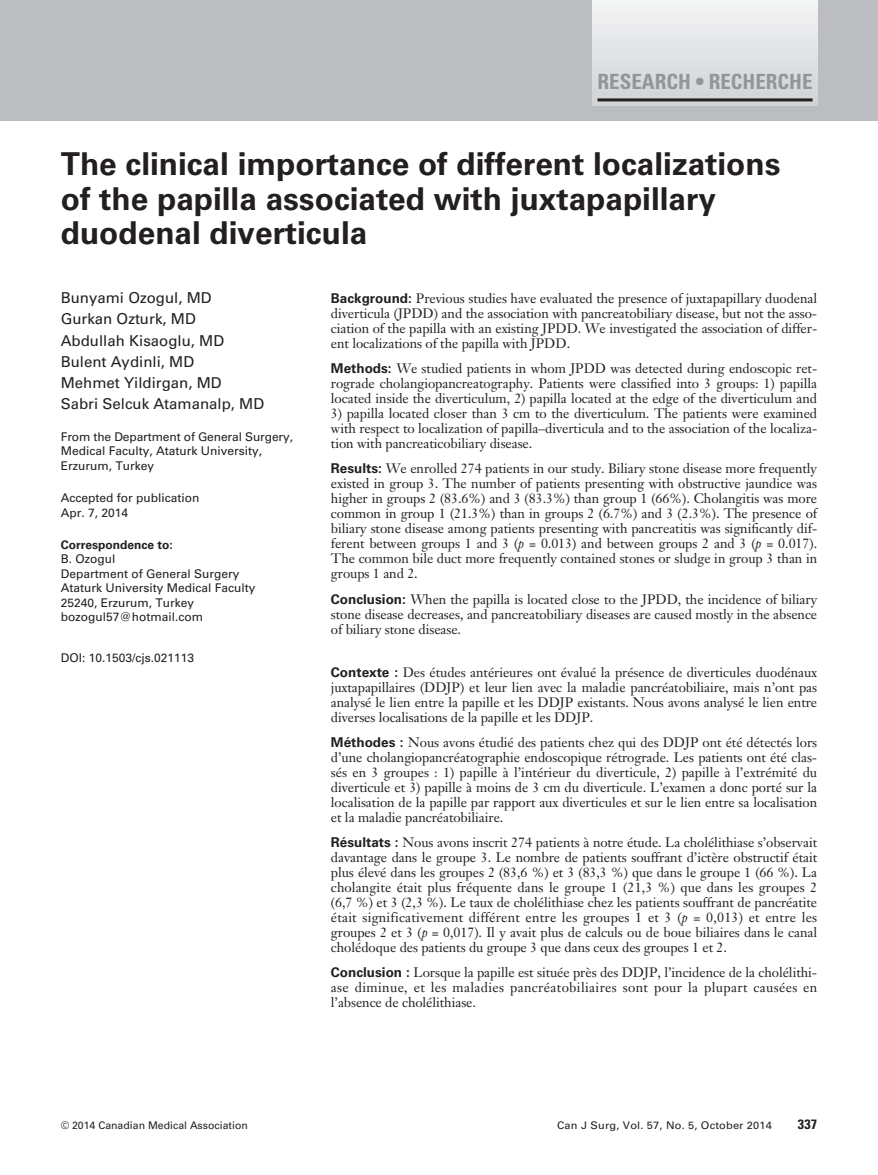
<style>
.page{position:relative;width:878px;height:1175px;background:#fff}
.page>*{position:absolute;margin:0;border:0;box-sizing:border-box;transform-origin:0 0}
.t1{font:700 31.5px/34.5px "Univers LT Std";color:#231f20}
.t2{font:700 condensed 21px "Univers LT Std";color:#939598}
.t3{font:15px/21px "Univers LT Std";color:#231f20}
.t4{font:13.5px/15px "Janson Text LT Std";letter-spacing:-.005em;color:#231f20;text-align:justify}
.t5{font:700 condensed 13.5px "Univers LT Std";color:#231f20;scale:1.05 1}
.t6{font:12px/14.4px "Univers LT Std";color:#231f20}
.t7{font:700 12px "Univers LT Std";color:#231f20}
.t8{font:10.5px "Univers LT Std";color:#231f20;scale:1.05 1}
.t9{font:10.5px "Univers LT Std";color:#231f20}
.s1{font-family:"Univers LT Std";font-weight:700}
.s2{font-style:italic}
</style>
<div class="page">
<div style="left:0;top:0;width:878px;height:120px;background:#bcbdc0"></div>
<div style="left:593px;top:0;width:224px;height:106px;background:linear-gradient(to bottom,#f4f4f5,#d1d2d5)"></div>
<hr style="left:597px;top:98px;width:215px;height:3px;background:#231f20">
<h2 class="t2" style="left:597px;top:69px;width:216px">RESEARCH • RECHERCHE</h2>
<h1 class="t1" style="left:61px;top:147px;width:721px">The clinical importance of different localizations of the papilla associated with juxtapapillary duodenal diverticula</h1>
<p class="t3" style="left:61px;top:288px;width:205px">Bunyami Ozogul, MD<br>Gurkan Ozturk, MD<br>Abdullah Kisaoglu, MD<br>Bulent Aydinli, MD<br>Mehmet Yildirgan, MD<br>Sabri Selcuk Atamanalp, MD</p>
<p class="t6" style="left:61px;top:429px;width:234px">From the Department of General Surgery,<br>Medical Faculty, Ataturk University,<br>Erzurum, Turkey</p>
<p class="t6" style="left:61px;top:491px;width:140px">Accepted for publication<br>Apr. 7, 2014</p>
<p class="t7" style="left:61px;top:538px;width:114px">Correspondence to:</p>
<p class="t6" style="left:61px;top:552px;width:196px">B. Ozogul<br>Department of General Surgery<br>Ataturk University Medical Faculty<br>25240, Erzurum, Turkey bozogul57@hotmail.com</p>
<p class="t6" style="left:61px;top:650px;width:135px">DOI: 10.1503/cjs.021113</p>
<p class="t4" style="left:331px;top:290px;width:488px"><span class="s1">Background:</span> Previous studies have evaluated the presence of juxtapapillary duodenal diverticula (JPDD) and the association with pancreatobiliary disease, but not the asso&shy;ciation of the papilla with an existing JPDD. We investigated the association of differ&shy;ent localizations of the papilla with JPDD.</p>
<p class="t4" style="left:331px;top:361px;width:488px"><span class="s1">Methods:</span> We studied patients in whom JPDD was detected during endoscopic ret&shy;rograde cholangiopancreatography. Patients were classified into 3 groups: 1) papilla located inside the diverticulum, 2) papilla located at the edge of the diverticulum and</p>
<p class="t4" style="left:331px;top:406px;width:488px">3) papilla located closer than 3 cm to the diverticulum. The patients were examined with respect to localization of papilla–diverticula and to the association of the localiza&shy;tion with pancreaticobiliary disease.</p>
<p class="t4" style="left:331px;top:461px;width:488px"><span class="s1">Results:</span> We enrolled 274 patients in our study. Biliary stone disease more frequently existed in group 3. The number of patients presenting with obstructive jaundice was higher in groups 2 (83.6%) and 3 (83.3%) than group 1 (66%). Cholangitis was more common in group 1 (21.3%) than in groups 2 (6.7%) and 3 (2.3%). The presence of biliary stone disease among patients presenting with pancreatitis was significantly dif&shy;ferent between groups 1 and 3 (<span class="s2">p</span> = 0.013) and between groups 2 and 3 (<span class="s2">p</span> = 0.017).<br>The common bile duct more frequently contained stones or sludge in group 3 than in groups 1 and 2.</p>
<p class="t4" style="left:331px;top:591px;width:487px"><span class="s1">Conclusion:</span> When the papilla is located close to the JPDD, the incidence of biliary stone disease decreases, and pancreatobiliary diseases are caused mostly in the absence of biliary stone disease.</p>
<p class="t4" style="left:331px;top:664px;width:488px"><span class="s1">Contexte :</span> Des études antérieures ont évalué la présence de diverticules duodénaux juxtapapillaires (DDJP) et leur lien avec la maladie pancréatobiliaire, mais n’ont pas analysé le lien entre la papille et les DDJP existants. Nous avons analysé le lien entre diverses localisations de la papille et les DDJP.</p>
<p class="t4" style="left:331px;top:734px;width:488px"><span class="s1">Méthodes :</span> Nous avons étudié des patients chez qui des DDJP ont été détectés lors d’une cholangiopancréatographie endoscopique rétrograde. Les patients ont été clas&shy;sés en 3 groupes : 1) papille à l’intérieur du diverticule, 2) papille à l’extrémité du diverticule et 3) papille à moins de 3 cm du diverticule. L’examen a donc porté sur la localisation de la papille par rapport aux diverticules et sur le lien entre sa localisation et la maladie pancréatobiliaire.</p>
<p class="t4" style="left:331px;top:835px;width:488px"><span class="s1">Résultats :</span> Nous avons inscrit 274 patients à notre étude. La cholélithiase s’observait davantage dans le groupe 3. Le nombre de patients souffrant d’ictère obstructif était plus élevé dans les groupes 2 (83,6 %) et 3 (83,3 %) que dans le groupe 1 (66 %). La cholangite était plus fréquente dans le groupe 1 (21,3 %) que dans les groupes 2 (6,7 %) et 3 (2,3 %). Le taux de cholélithiase chez les patients souffrant de pancréatite était significativement différent entre les groupes 1 et 3 (<span class="s2">p</span> = 0,013) et entre les groupes 2 et 3 (<span class="s2">p</span> = 0,017). Il y avait plus de calculs ou de boue biliaires dans le canal cholédoque des patients du groupe 3 que dans ceux des groupes 1 et 2.</p>
<p class="t4" style="left:331px;top:965px;width:488px"><span class="s1">Conclusion :</span> Lorsque la papille est située près des DDJP, l’incidence de la cholélithi&shy;ase diminue, et les maladies pancréatobiliaires sont pour la plupart causées en l’absence de cholélithiase.</p>
<p class="t9" style="left:61px;top:1119px;width:188px">© 2014 Canadian Medical Association</p>
<p class="t8" style="left:557px;top:1119px;width:206px">Can J Surg, Vol. 57, No. 5, October 2014</p>
<p class="t5" style="left:797px;top:1116px;width:20px">337</p>
</div>
